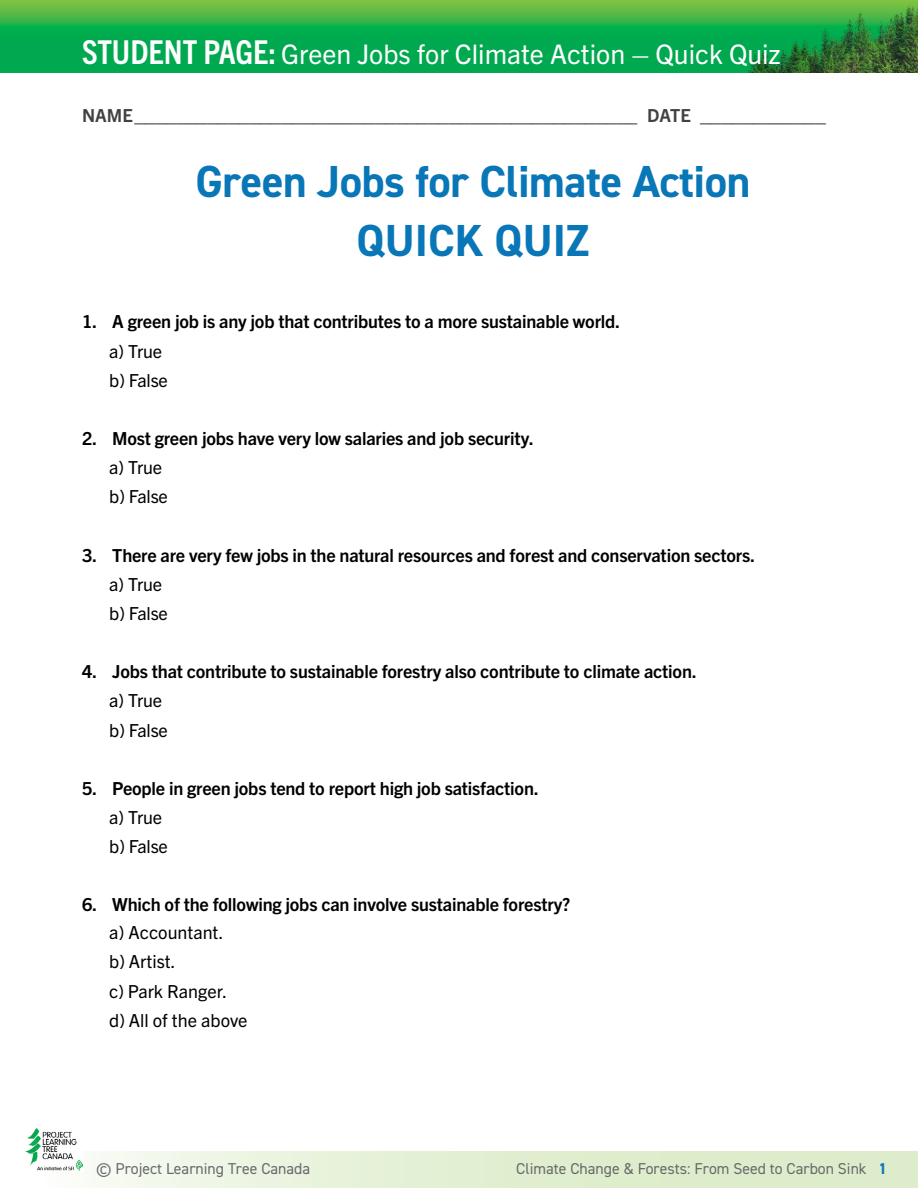
<style>
.page{position:relative;width:918px;height:1188px;background:#fff}
.page>*{position:absolute;margin:0;border:0;box-sizing:border-box;transform-origin:0 0}
.t1{font:700 45px/58.5px "DIN2014";letter-spacing:-.01em;color:#0876b7;text-align:center}
.t2{font:27px "Trade Gothic Next LT Pro";color:#fff}
.P_Number_Paragraphs{font:700 18px "Trade Gothic Next LT Pro";letter-spacing:-.01em;color:#000}
.t3{font:700 18px "Trade Gothic Next LT Pro";color:#414042}
.P_Text_for_Quiz{font:18px "Trade Gothic Next LT Pro";letter-spacing:-.01em;color:#000}
.Bullet_list_in_numbe{font:18px "Trade Gothic Next LT Pro";color:#000}
.t4{font:15.75px "DIN2014";color:#696a6d}
.s1{font-weight:700;font-stretch:condensed;font-size:33px}
.s2{font-weight:700;color:#0876b7}
</style>
<div class="page">
<div style="left:38px;top:1152px;width:880px;height:36px;background:linear-gradient(to right,#f5f9ef,#d6e9c0)"></div>
<img style="left:26px;top:1128px;width:56px;height:44px">
<svg style="left:0;top:0;width:697px;height:72px;background:#1eaf4b"></svg>
<img style="left:697px;top:0;width:221px;height:72px">
<p class="t2" style="left:82px;top:36px;width:700px"><span class="s1">STUDENT PAGE:</span> Green Jobs for Climate Action – Quick Quiz</p>
<p class="t3" style="left:82px;top:103px;width:745px">NAME________________________________________________ DATE ____________</p>
<h1 class="t1" style="left:196px;top:152px;width:556px">Green Jobs for Climate Action<br>QUICK QUIZ</h1>
<p class="P_Number_Paragraphs" style="left:82px;top:309px;width:540px">1. A green job is any job that contributes to a more sustainable world.</p>
<p class="P_Text_for_Quiz" style="left:109px;top:338px;width:55px">a) True</p>
<p class="P_Text_for_Quiz" style="left:109px;top:368px;width:60px">b) False</p>
<p class="P_Number_Paragraphs" style="left:82px;top:426px;width:453px">2. Most green jobs have very low salaries and job security.</p>
<p class="P_Text_for_Quiz" style="left:109px;top:455px;width:55px">a) True</p>
<p class="P_Text_for_Quiz" style="left:109px;top:484px;width:60px">b) False</p>
<p class="P_Number_Paragraphs" style="left:82px;top:542px;width:675px">3. There are very few jobs in the natural resources and forest and conservation sectors.</p>
<p class="P_Text_for_Quiz" style="left:109px;top:572px;width:55px">a) True</p>
<p class="P_Text_for_Quiz" style="left:109px;top:601px;width:60px">b) False</p>
<p class="P_Number_Paragraphs" style="left:82px;top:659px;width:616px">4. Jobs that contribute to sustainable forestry also contribute to climate action.</p>
<p class="P_Text_for_Quiz" style="left:109px;top:688px;width:55px">a) True</p>
<p class="P_Text_for_Quiz" style="left:109px;top:718px;width:60px">b) False</p>
<p class="P_Number_Paragraphs" style="left:82px;top:776px;width:458px">5. People in green jobs tend to report high job satisfaction.</p>
<p class="P_Text_for_Quiz" style="left:109px;top:805px;width:55px">a) True</p>
<p class="P_Text_for_Quiz" style="left:109px;top:834px;width:60px">b) False</p>
<p class="P_Number_Paragraphs" style="left:82px;top:892px;width:490px">6. Which of the following jobs can involve sustainable forestry?</p>
<p class="Bullet_list_in_numbe" style="left:109px;top:920px;width:116px">a) Accountant.</p>
<p class="Bullet_list_in_numbe" style="left:109px;top:949px;width:68px">b) Artist.</p>
<p class="Bullet_list_in_numbe" style="left:109px;top:979px;width:120px">c) Park Ranger.</p>
<p class="Bullet_list_in_numbe" style="left:109px;top:1008px;width:140px">d) All of the above</p>
<p class="t4" style="left:96px;top:1158px;width:216px">© Project Learning Tree Canada</p>
<p class="t4" style="left:516px;top:1158px;width:372px">Climate Change &amp; Forests: From Seed to Carbon Sink <span class="s2">1</span></p>
</div>
